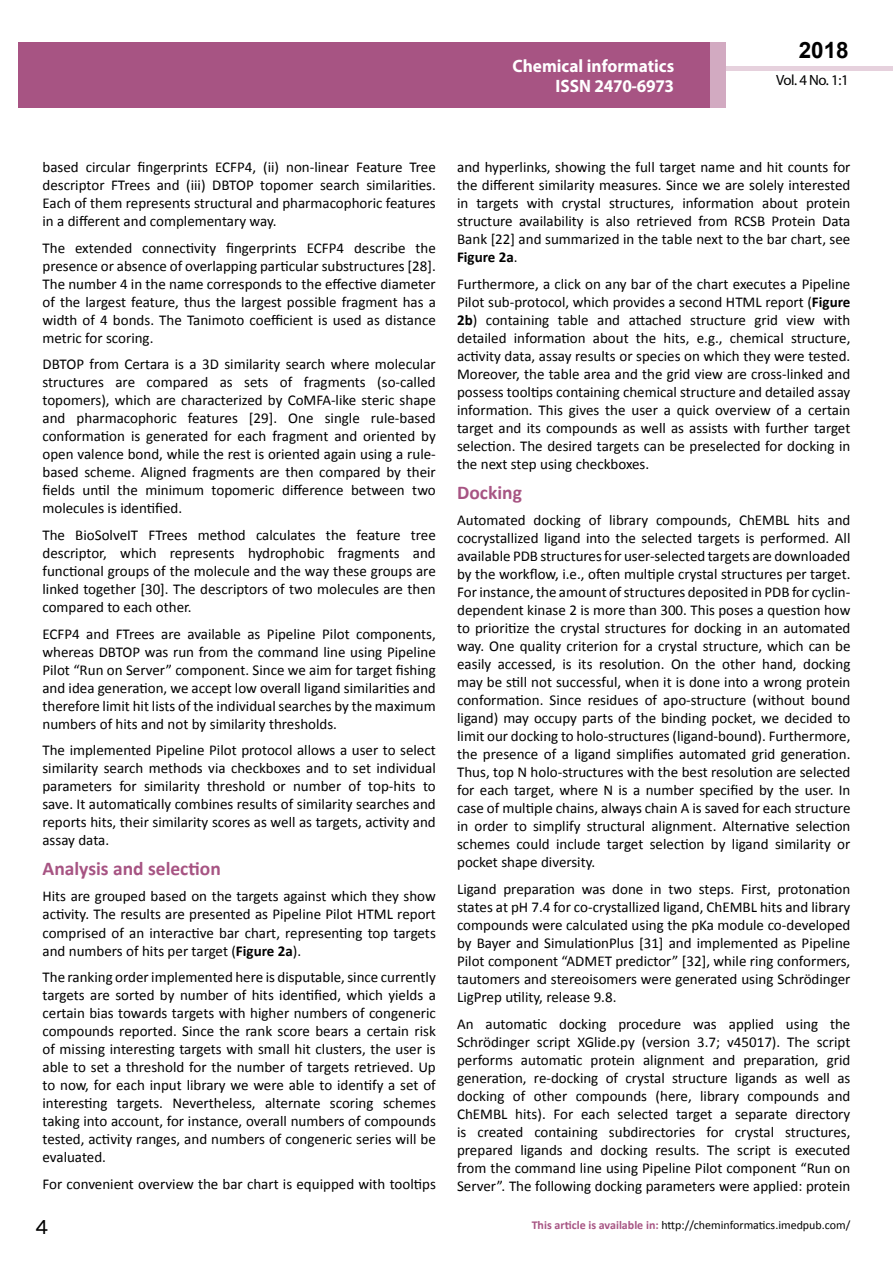
<style>
.page{position:relative;width:893px;height:1263px;background:#fff}
.page>*{position:absolute;margin:0;border:0;box-sizing:border-box;transform-origin:0 0}
.t1{font:25.5px "Tunga";color:#000}
.t2{font:700 22.5px "Arial";color:#000}
.t3{font:700 19.5px "Calibri";color:#a75483}
.t4{font:700 18px/19.8px "Myriad Pro";color:#fff;text-align:right;scale:.96 1}
.t5{font:15px/18px "Calibri";color:#000;text-align:justify}
.t6{font:14.85px "Myriad Pro";color:#000}
.t7{font:12px "Calibri";color:#000}
.s1{font-weight:700}
.s2{font-weight:700;color:#a75483}
</style>
<div class="page">
<div style="left:722px;top:66px;width:171px;height:5px;background:#e6d1dd"></div>
<div style="left:710px;top:42px;width:15px;height:66px;background:#d2aac1"></div>
<div style="left:19px;top:42px;width:691px;height:66px;background:#a75483"></div>
<p class="t4" style="left:512px;top:55px;width:170px">Chemical informatics<br>ISSN 2470-6973</p>
<h2 class="t2" style="left:799px;top:35px;width:52px">2018</h2>
<p class="t6" style="left:776px;top:71px;width:74px">Vol. 4 No. 1:1</p>
<p class="t5" style="left:43px;top:158px;width:395px">based circular fingerprints ECFP4, (ii) non-linear Feature Tree descriptor FTrees and (iii) DBTOP topomer search similarities.<br>Each of them represents structural and pharmacophoric features in a different and complementary way.</p>
<p class="t5" style="left:42px;top:239px;width:395px">The extended connectivity fingerprints ECFP4 describe the presence or absence of overlapping particular substructures [28].<br>The number 4 in the name corresponds to the effective diameter of the largest feature, thus the largest possible fragment has a width of 4 bonds. The Tanimoto coefficient is used as distance metric for scoring.</p>
<p class="t5" style="left:42px;top:355px;width:395px">DBTOP from Certara is a 3D similarity search where molecular structures are compared as sets of fragments (so-called topomers), which are characterized by CoMFA-like steric shape and pharmacophoric features [29]. One single rule-based conformation is generated for each fragment and oriented by open valence bond, while the rest is oriented again using a rule&shy;based scheme. Aligned fragments are then compared by their fields until the minimum topomeric difference between two molecules is identified.</p>
<p class="t5" style="left:42px;top:526px;width:395px">The BioSolveIT FTrees method calculates the feature tree descriptor, which represents hydrophobic fragments and functional groups of the molecule and the way these groups are linked together [30]. The descriptors of two molecules are then compared to each other.</p>
<p class="t5" style="left:42px;top:624px;width:395px">ECFP4 and FTrees are available as Pipeline Pilot components, whereas DBTOP was run from the command line using Pipeline Pilot “Run on Server” component. Since we aim for target fishing and idea generation, we accept low overall ligand similarities and therefore limit hit lists of the individual searches by the maximum numbers of hits and not by similarity thresholds.</p>
<p class="t5" style="left:42px;top:741px;width:395px">The implemented Pipeline Pilot protocol allows a user to select similarity search methods via checkboxes and to set individual parameters for similarity threshold or number of top-hits to save. It automatically combines results of similarity searches and reports hits, their similarity scores as well as targets, activity and assay data.</p>
<h3 class="t3" style="left:43px;top:856px;width:180px">Analysis and selection</h3>
<p class="t5" style="left:43px;top:887px;width:395px">Hits are grouped based on the targets against which they show activity. The results are presented as Pipeline Pilot HTML report comprised of an interactive bar chart, representing top targets and numbers of hits per target (<span class="s1">Figure 2a</span>).</p>
<p class="t5" style="left:43px;top:968px;width:395px">The ranking order implemented here is disputable, since currently targets are sorted by number of hits identified, which yields a certain bias towards targets with higher numbers of congeneric compounds reported. Since the rank score bears a certain risk of missing interesting targets with small hit clusters, the user is able to set a threshold for the number of targets retrieved. Up to now, for each input library we were able to identify a set of interesting targets. Nevertheless, alternate scoring schemes taking into account, for instance, overall numbers of compounds tested, activity ranges, and numbers of congeneric series will be evaluated.</p>
<p class="t5" style="left:43px;top:1174px;width:395px">For convenient overview the bar chart is equipped with tooltips</p>
<p class="t5" style="left:457px;top:158px;width:395px">and hyperlinks, showing the full target name and hit counts for the different similarity measures. Since we are solely interested in targets with crystal structures, information about protein structure availability is also retrieved from RCSB Protein Data Bank [22] and summarized in the table next to the bar chart, see <span class="s1">Figure 2a</span>.</p>
<p class="t5" style="left:457px;top:275px;width:395px">Furthermore, a click on any bar of the chart executes a Pipeline Pilot sub-protocol, which provides a second HTML report (<span class="s1">Figure 2b</span>) containing table and attached structure grid view with detailed information about the hits, e.g., chemical structure, activity data, assay results or species on which they were tested.<br>Moreover, the table area and the grid view are cross-linked and possess tooltips containing chemical structure and detailed assay information. This gives the user a quick overview of a certain target and its compounds as well as assists with further target selection. The desired targets can be preselected for docking in the next step using checkboxes.</p>
<h3 class="t3" style="left:457px;top:480px;width:66px">Docking</h3>
<p class="t5" style="left:457px;top:511px;width:395px">Automated docking of library compounds, ChEMBL hits and cocrystallized ligand into the selected targets is performed. All available PDB structures for user-selected targets are downloaded by the workflow, i.e., often multiple crystal structures per target.<br>For instance, the amount of structures deposited in PDB for cyclin&shy;dependent kinase 2 is more than 300. This poses a question how to prioritize the crystal structures for docking in an automated way. One quality criterion for a crystal structure, which can be easily accessed, is its resolution. On the other hand, docking may be still not successful, when it is done into a wrong protein conformation. Since residues of apo-structure (without bound ligand) may occupy parts of the binding pocket, we decided to limit our docking to holo-structures (ligand-bound). Furthermore, the presence of a ligand simplifies automated grid generation.<br>Thus, top N holo-structures with the best resolution are selected for each target, where N is a number specified by the user. In case of multiple chains, always chain A is saved for each structure in order to simplify structural alignment. Alternative selection schemes could include target selection by ligand similarity or pocket shape diversity.</p>
<p class="t5" style="left:457px;top:880px;width:395px">Ligand preparation was done in two steps. First, protonation states at pH 7.4 for co-crystallized ligand, ChEMBL hits and library compounds were calculated using the pKa module co-developed by Bayer and SimulationPlus [31] and implemented as Pipeline Pilot component “ADMET predictor” [32], while ring conformers, tautomers and stereoisomers were generated using Schrödinger LigPrep utility, release 9.8.</p>
<p class="t5" style="left:457px;top:1014px;width:395px">An automatic docking procedure was applied using the Schrödinger script XGlide.py (version 3.7; v45017). The script performs automatic protein alignment and preparation, grid generation, re-docking of crystal structure ligands as well as docking of other compounds (here, library compounds and ChEMBL hits). For each selected target a separate directory is created containing subdirectories for crystal structures, prepared ligands and docking results. The script is executed from the command line using Pipeline Pilot component “Run on Server”. The following docking parameters were applied: protein</p>
<h1 class="t1" style="left:35px;top:1210px;width:15px">4</h1>
<p class="t7" style="left:532px;top:1218px;width:320px"><span class="s2">This article is available in:</span> http://cheminformatics.imedpub.com/</p>
</div>
